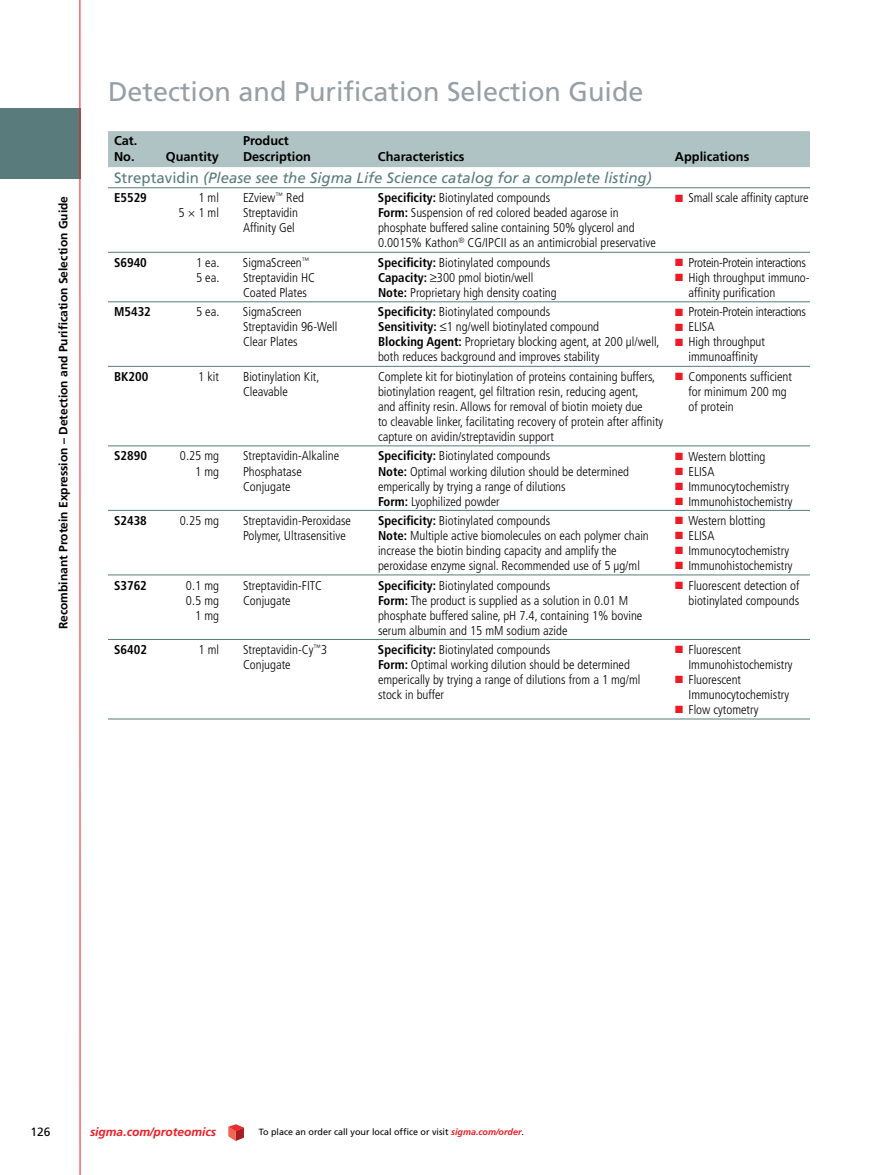
<style>
.page{position:relative;width:891px;height:1175px;background:#fff}
.page>*{position:absolute;margin:0;border:0;box-sizing:border-box;transform-origin:0 0}
.t1{font:27px "Frutiger";color:#969fa5}
.t2{font:italic 15px "Frutiger";color:#597b7b}
.t3{font:300 condensed 12.75px/15px "Frutiger";color:#000}
.t4{font:700 12.75px "Frutiger";color:#000}
.t5{font:300 condensed 12.75px "Frutiger";letter-spacing:-.025em;color:#000}
.t6{font:700 condensed 12.75px "Frutiger";color:#000}
.t7{font:700 12px "Frutiger";color:#000}
.t8{font:italic 700 12px "Frutiger";color:#ed1c24}
.t9{font:12px "Frutiger";color:#000}
.t10{font:9px "Frutiger";color:#000}
.s1{font-style:normal}
.s2{font-weight:700}
.s3{color:#ed1c24}
.s4{font-weight:700;font-style:italic;color:#ed1c24}
</style>
<div class="page">
<div style="left:0;top:108px;width:80px;height:71px;background:#597b7b"></div>
<hr style="left:80px;top:0;width:1px;height:1174px;background:#ed1c24">
<svg style="left:228px;top:1124px;width:16px;height:17px"></svg>
<div style="left:108px;top:131px;width:702px;height:36px;background:#b0c3c4"></div>
<hr style="left:108px;top:187px;width:702px;height:1px;background:#597b7b">
<hr style="left:108px;top:252px;width:702px;height:1px;background:#597b7b">
<hr style="left:108px;top:301px;width:702px;height:1px;background:#597b7b">
<hr style="left:108px;top:366px;width:702px;height:1px;background:#597b7b">
<hr style="left:108px;top:445px;width:702px;height:1px;background:#597b7b">
<hr style="left:108px;top:510px;width:702px;height:1px;background:#597b7b">
<hr style="left:108px;top:574px;width:702px;height:1px;background:#597b7b">
<hr style="left:108px;top:639px;width:702px;height:1px;background:#597b7b">
<hr style="left:108px;top:718px;width:702px;height:1px;background:#597b7b">
<p class="t7" style="left:56px;top:629px;width:434px;rotate:-90deg">Recombinant Protein Expression – Detection and Purification Selection Guide</p>
<h1 class="t1" style="left:108px;top:76px;width:537px">Detection and Purification Selection Guide</h1>
<p class="t4" style="left:114px;top:133px;width:25px">Cat.</p>
<p class="t4" style="left:243px;top:133px;width:47px">Product</p>
<p class="t4" style="left:114px;top:149px;width:22px">No.</p>
<p class="t4" style="left:166px;top:149px;width:55px">Quantity</p>
<p class="t4" style="left:243px;top:149px;width:69px">Description</p>
<p class="t4" style="left:378px;top:149px;width:88px">Characteristics</p>
<p class="t4" style="left:675px;top:149px;width:76px">Applications</p>
<p class="t2" style="left:114px;top:169px;width:539px"><span class="s1">Streptavidin</span> (Please see the Sigma Life Science catalog for a complete listing)</p>
<p class="t6" style="left:114px;top:190px;width:34px">E5529</p>
<p class="t3" style="left:198px;top:191px;width:22px">1 ml</p>
<p class="t3" style="left:243px;top:191px;width:63px">EZview<sup>™</sup> Red</p>
<p class="t3" style="left:378px;top:191px;width:174px"><span class="s2">Specificity:</span> Biotinylated compounds</p>
<p class="t3" style="left:675px;top:191px;width:135px"><span class="s3">■</span> Small scale affinity capture</p>
<p class="t3" style="left:179px;top:206px;width:42px">5 × 1 ml</p>
<p class="t3" style="left:243px;top:206px;width:57px">Streptavidin</p>
<p class="t3" style="left:378px;top:206px;width:242px"><span class="s2">Form:</span> Suspension of red colored beaded agarose in</p>
<p class="t3" style="left:243px;top:221px;width:53px">Affinity Gel</p>
<p class="t3" style="left:378px;top:221px;width:279px">phosphate buffered saline containing 50% glycerol and<br>0.0015% Kathon<sup>®</sup> CG/IPCII as an antimicrobial preservative</p>
<p class="t6" style="left:114px;top:255px;width:34px">S6940</p>
<p class="t3" style="left:196px;top:255px;width:25px">1 ea.</p>
<p class="t3" style="left:243px;top:255px;width:68px">SigmaScreen<sup>™</sup></p>
<p class="t3" style="left:378px;top:255px;width:174px"><span class="s2">Specificity:</span> Biotinylated compounds</p>
<p class="t5" style="left:675px;top:255px;width:133px"><span class="s3">■</span> Protein-Protein interactions</p>
<p class="t3" style="left:196px;top:270px;width:25px">5 ea.</p>
<p class="t3" style="left:243px;top:270px;width:74px">Streptavidin HC</p>
<p class="t3" style="left:378px;top:270px;width:157px"><span class="s2">Capacity:</span> ≥300 pmol biotin/well</p>
<p class="t3" style="left:675px;top:270px;width:136px"><span class="s3">■</span> High throughput immuno-</p>
<p class="t3" style="left:243px;top:285px;width:65px">Coated Plates</p>
<p class="t3" style="left:378px;top:285px;width:180px"><span class="s2">Note:</span> Proprietary high density coating</p>
<p class="t3" style="left:689px;top:285px;width:88px">affinity purification</p>
<p class="t6" style="left:114px;top:304px;width:38px">M5432</p>
<p class="t3" style="left:196px;top:305px;width:25px">5 ea.</p>
<p class="t3" style="left:243px;top:305px;width:60px">SigmaScreen</p>
<p class="t3" style="left:378px;top:305px;width:174px"><span class="s2">Specificity:</span> Biotinylated compounds</p>
<p class="t5" style="left:675px;top:305px;width:133px"><span class="s3">■</span> Protein-Protein interactions</p>
<p class="t3" style="left:243px;top:320px;width:96px">Streptavidin 96-Well</p>
<p class="t3" style="left:378px;top:320px;width:223px"><span class="s2">Sensitivity:</span> ≤1 ng/well biotinylated compound</p>
<p class="t3" style="left:675px;top:320px;width:41px"><span class="s3">■</span> ELISA</p>
<p class="t3" style="left:243px;top:335px;width:56px">Clear Plates</p>
<p class="t3" style="left:378px;top:335px;width:389px"><span class="s2">Blocking Agent:</span> Proprietary blocking agent, at 200 µl/well, <span class="s3">■</span> High throughput both reduces background and improves stability</p>
<p class="t3" style="left:689px;top:350px;width:71px">immunoaffinity</p>
<p class="t6" style="left:114px;top:369px;width:36px">BK200</p>
<p class="t3" style="left:198px;top:369px;width:22px">1 kit</p>
<p class="t3" style="left:243px;top:369px;width:78px">Biotinylation Kit,</p>
<p class="t3" style="left:378px;top:369px;width:279px">Complete kit for biotinylation of proteins containing buffers,</p>
<p class="t3" style="left:675px;top:369px;width:118px"><span class="s3">■</span> Components sufficient</p>
<p class="t3" style="left:243px;top:384px;width:46px">Cleavable</p>
<p class="t3" style="left:378px;top:384px;width:262px">biotinylation reagent, gel filtration resin, reducing agent,</p>
<p class="t3" style="left:689px;top:384px;width:100px">for minimum 200 mg</p>
<p class="t3" style="left:378px;top:399px;width:266px">and affinity resin. Allows for removal of biotin moiety due</p>
<p class="t3" style="left:689px;top:399px;width:47px">of protein</p>
<p class="t3" style="left:378px;top:414px;width:287px">to cleavable linker, facilitating recovery of protein after affinity capture on avidin/streptavidin support</p>
<p class="t6" style="left:114px;top:448px;width:34px">S2890</p>
<p class="t3" style="left:180px;top:449px;width:41px">0.25 mg</p>
<p class="t3" style="left:243px;top:449px;width:98px">Streptavidin-Alkaline</p>
<p class="t3" style="left:378px;top:449px;width:174px"><span class="s2">Specificity:</span> Biotinylated compounds</p>
<p class="t3" style="left:675px;top:449px;width:92px"><span class="s3">■</span> Western blotting</p>
<p class="t3" style="left:195px;top:464px;width:25px">1 mg</p>
<p class="t3" style="left:243px;top:464px;width:60px">Phosphatase</p>
<p class="t3" style="left:378px;top:464px;width:253px"><span class="s2">Note:</span> Optimal working dilution should be determined</p>
<p class="t3" style="left:675px;top:464px;width:41px"><span class="s3">■</span> ELISA</p>
<p class="t3" style="left:243px;top:479px;width:49px">Conjugate</p>
<p class="t3" style="left:378px;top:479px;width:189px">emperically by trying a range of dilutions</p>
<p class="t3" style="left:675px;top:479px;width:116px"><span class="s3">■</span> Immunocytochemistry</p>
<p class="t3" style="left:378px;top:494px;width:123px"><span class="s2">Form:</span> Lyophilized powder</p>
<p class="t3" style="left:675px;top:494px;width:119px"><span class="s3">■</span> Immunohistochemistry</p>
<p class="t6" style="left:114px;top:513px;width:34px">S2438</p>
<p class="t3" style="left:180px;top:513px;width:41px">0.25 mg</p>
<p class="t3" style="left:243px;top:513px;width:110px">Streptavidin-Peroxidase</p>
<p class="t3" style="left:378px;top:513px;width:174px"><span class="s2">Specificity:</span> Biotinylated compounds</p>
<p class="t3" style="left:675px;top:513px;width:92px"><span class="s3">■</span> Western blotting</p>
<p class="t3" style="left:243px;top:528px;width:104px">Polymer, Ultrasensitive</p>
<p class="t3" style="left:378px;top:528px;width:272px"><span class="s2">Note:</span> Multiple active biomolecules on each polymer chain</p>
<p class="t3" style="left:675px;top:528px;width:41px"><span class="s3">■</span> ELISA</p>
<p class="t3" style="left:378px;top:543px;width:240px">increase the biotin binding capacity and amplify the</p>
<p class="t3" style="left:675px;top:543px;width:116px"><span class="s3">■</span> Immunocytochemistry</p>
<p class="t3" style="left:378px;top:558px;width:263px">peroxidase enzyme signal. Recommended use of 5 µg/ml</p>
<p class="t3" style="left:675px;top:558px;width:119px"><span class="s3">■</span> Immunohistochemistry</p>
<p class="t6" style="left:114px;top:577px;width:34px">S3762</p>
<p class="t3" style="left:186px;top:578px;width:35px">0.1 mg</p>
<p class="t3" style="left:243px;top:578px;width:81px">Streptavidin-FITC</p>
<p class="t3" style="left:378px;top:578px;width:174px"><span class="s2">Specificity:</span> Biotinylated compounds</p>
<p class="t3" style="left:675px;top:578px;width:126px"><span class="s3">■</span> Fluorescent detection of</p>
<p class="t3" style="left:186px;top:593px;width:35px">0.5 mg</p>
<p class="t3" style="left:243px;top:593px;width:49px">Conjugate</p>
<p class="t3" style="left:378px;top:593px;width:252px"><span class="s2">Form:</span> The product is supplied as a solution in 0.01 M</p>
<p class="t3" style="left:689px;top:593px;width:112px">biotinylated compounds</p>
<p class="t3" style="left:195px;top:608px;width:25px">1 mg</p>
<p class="t3" style="left:378px;top:608px;width:266px">phosphate buffered saline, pH 7.4, containing 1% bovine serum albumin and 15 mM sodium azide</p>
<p class="t6" style="left:114px;top:642px;width:34px">S6402</p>
<p class="t3" style="left:199px;top:642px;width:22px">1 ml</p>
<p class="t3" style="left:243px;top:642px;width:86px">Streptavidin-Cy<sup>™</sup>3</p>
<p class="t3" style="left:378px;top:642px;width:174px"><span class="s2">Specificity:</span> Biotinylated compounds</p>
<p class="t3" style="left:675px;top:642px;width:68px"><span class="s3">■</span> Fluorescent</p>
<p class="t3" style="left:243px;top:657px;width:49px">Conjugate</p>
<p class="t3" style="left:378px;top:657px;width:253px"><span class="s2">Form:</span> Optimal working dilution should be determined</p>
<p class="t3" style="left:689px;top:657px;width:106px">Immunohistochemistry</p>
<p class="t3" style="left:378px;top:672px;width:264px">emperically by trying a range of dilutions from a 1 mg/ml</p>
<p class="t3" style="left:675px;top:672px;width:68px"><span class="s3">■</span> Fluorescent</p>
<p class="t3" style="left:378px;top:687px;width:68px">stock in buffer</p>
<p class="t3" style="left:689px;top:687px;width:102px">Immunocytochemistry</p>
<p class="t3" style="left:675px;top:702px;width:85px"><span class="s3">■</span> Flow cytometry</p>
<p class="t9" style="left:31px;top:1124px;width:22px">126</p>
<p class="t8" style="left:90px;top:1124px;width:127px">sigma.com/proteomics</p>
<p class="t10" style="left:259px;top:1126px;width:267px">To place an order call your local office or visit <span class="s4">sigma.com/order</span>.</p>
</div>
